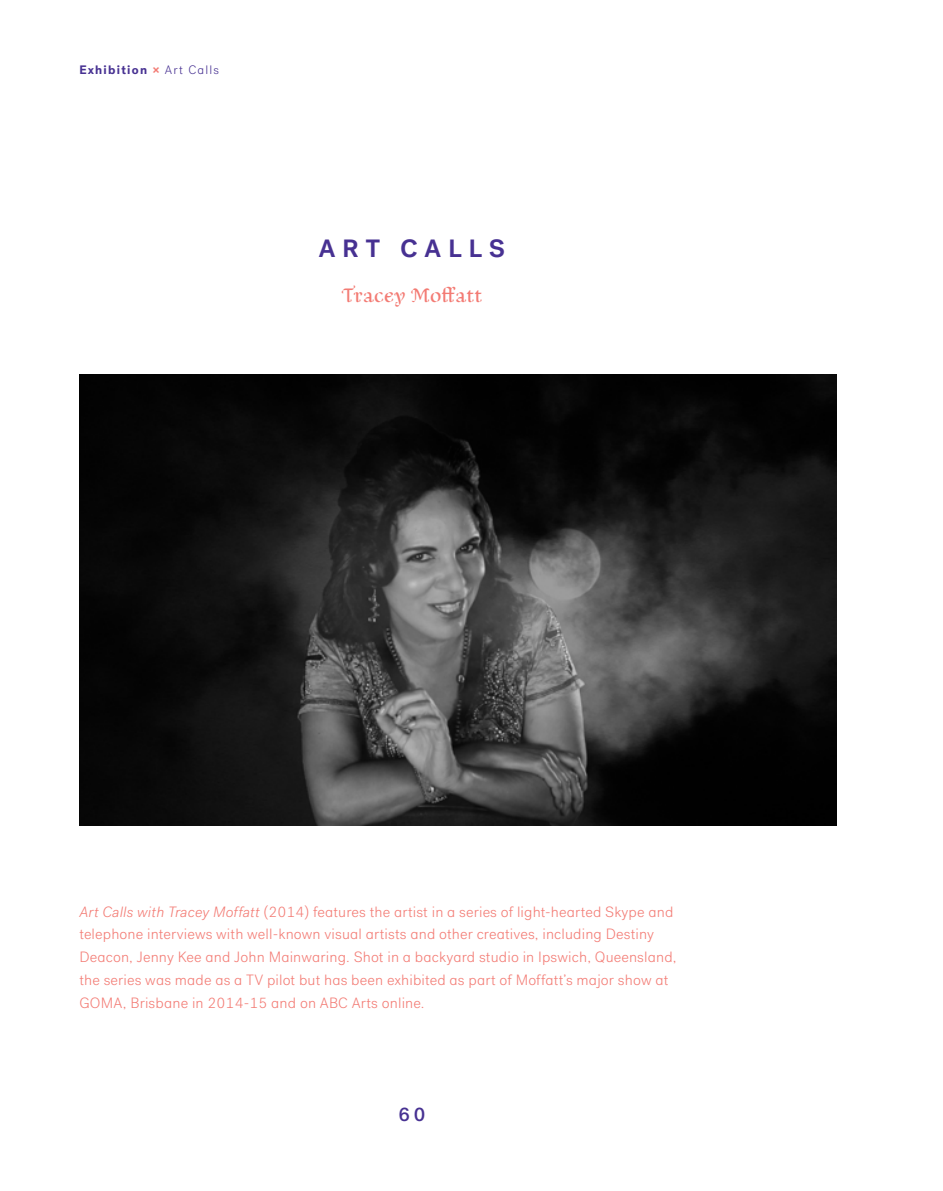
<style>
.page{position:relative;width:943px;height:1191px;background:#fff}
.page>*{position:absolute;margin:0;border:0;box-sizing:border-box;transform-origin:0 0}
.t1{font:500 30.97px "Post Grotesk";letter-spacing:.2em;color:#473192}
.t2{font:19.25px "Standing Type";letter-spacing:.01em;color:#f37b74}
.t3{font:500 19.25px "Post Grotesk";color:#473192}
.t4{font:300 14.88px/22.8px "Post Grotesk";letter-spacing:.01em;color:#f37b74}
.t5{font:700 12.25px "Post Grotesk";letter-spacing:.1em;color:#473192}
.s1{color:#f37b74}
.s2{font-weight:300}
.s3{font-style:italic}
</style>
<div class="page">
<img style="left:79px;top:374px;width:757px;height:451px">
<p class="t5" style="left:79px;top:62px;width:141px">Exhibition <span class="s1">×</span> <span class="s2">Art Calls</span></p>
<h1 class="t1" style="left:318px;top:227px;width:188px">art calls</h1>
<p class="t2" style="left:341px;top:282px;width:142px">Tracey Moffatt</p>
<p class="t4" style="left:79px;top:900px;width:598px"><span class="s3">Art Calls with Tracey Moffatt</span> (2014) features the artist in a series of light-hearted Skype and telephone interviews with well-known visual artists and other creatives, including Destiny Deacon, Jenny Kee and John Mainwaring. Shot in a backyard studio in Ipswich, Queensland, the series was made as a TV pilot but has been exhibited as part of Moffatt’s major show at GOMA, Brisbane in 2014-15 and on ABC Arts online.</p>
<p class="t3" style="left:398px;top:1103px;width:28px">60</p>
</div>
